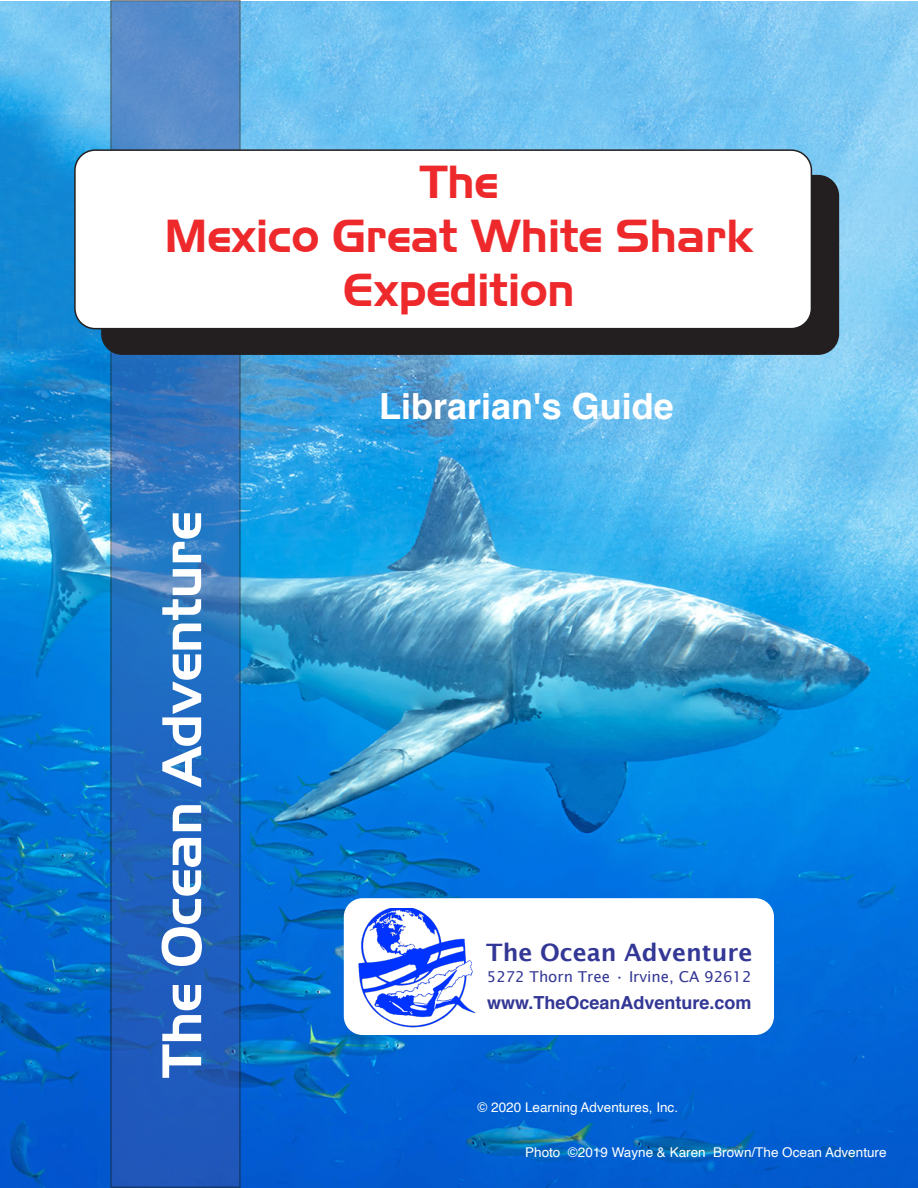
<style>
.page{position:relative;width:918px;height:1188px;background:#fff}
.page>*{position:absolute;margin:0;border:0;box-sizing:border-box;transform-origin:0 0}
.t1{font:54px "Aero Regular SWFTE";color:#fff}
.t2{font:45px "Aero Regular SWFTE";color:#ee292c}
.t3{font:700 36px "Helvetica";color:#fff}
.t4{font:600 24px "Lucida Sans";color:#333795}
.t5{font:700 18px "Helvetica";color:#333795}
.t6{font:15px "Lucida Sans";color:#333795}
.t7{font:13.5px "Helvetica";color:#fff}
</style>
<div class="page">
<img style="left:0;top:2px;width:918px;height:1186px">
<svg style="left:113px;top:3px;width:125px;height:1182px"></svg>
<div style="left:102px;top:176px;width:736px;height:178px;background:#231f20;border-radius:20px"></div>
<div style="left:101px;top:175px;width:738px;height:180px;border:2px solid #231f20;border-radius:20px"></div>
<div style="left:75px;top:150px;width:736px;height:179px;background:#fff;border-radius:20px"></div>
<div style="left:74px;top:149px;width:738px;height:180px;border:2px solid #231f20;border-radius:20px"></div>
<div style="left:345px;top:899px;width:428px;height:135px;background:#fff;border-radius:18px"></div>
<div style="left:344px;top:898px;width:430px;height:137px;border:2px solid #fff;border-radius:18px"></div>
<img style="left:358px;top:909px;width:118px;height:119px">
<p class="t2" style="left:420px;top:155px;width:80px">The</p>
<p class="t2" style="left:164px;top:209px;width:591px">Mexico Great White Shark</p>
<p class="t2" style="left:344px;top:263px;width:232px">Expedition</p>
<p class="t1" style="left:149px;top:1078px;width:568px;rotate:-90deg">The Ocean Adventure</p>
<p class="t3" style="left:379px;top:378px;width:296px">Librarian's Guide</p>
<p class="t4" style="left:486px;top:939px;width:268px">The Ocean Adventure</p>
<p class="t6" style="left:487px;top:968px;width:266px">5272 Thorn Tree • Irvine, CA 92612</p>
<p class="t5" style="left:487px;top:988px;width:266px">www.TheOceanAdventure.com</p>
<p class="t7" style="left:478px;top:1097px;width:202px">© 2020 Learning Adventures, Inc.</p>
<p class="t7" style="left:525px;top:1142px;width:363px">Photo ©2019 Wayne &amp; Karen Brown/The Ocean Adventure</p>
</div>
